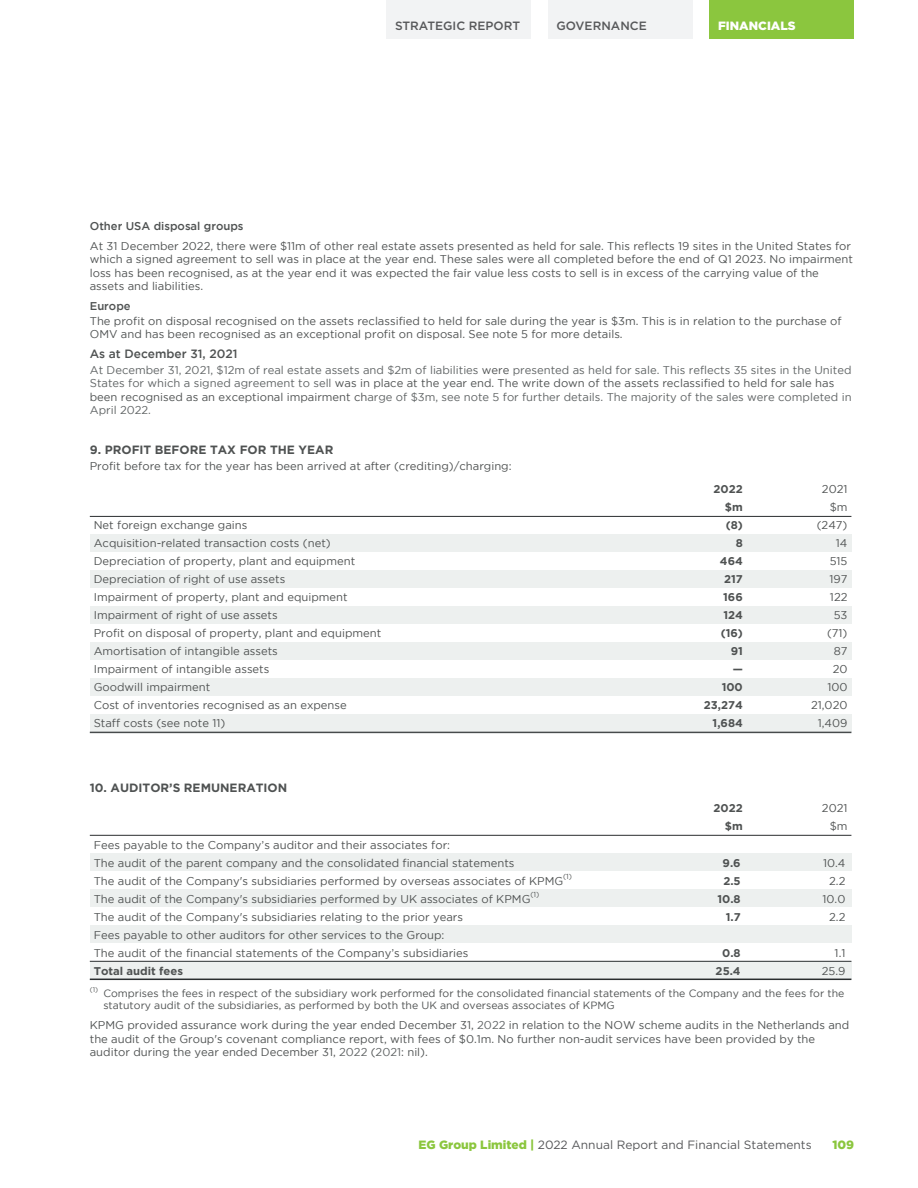
<style>
.page{position:relative;width:918px;height:1188px;background:#fff}
.page>*{position:absolute;margin:0;border:0;box-sizing:border-box;transform-origin:0 0}
.t1{font:12px "Gotham";color:#57585a}
.t2{font:700 12px "Gotham";color:#4f5252}
.t3{font:500 12px "Gotham";color:#57585a}
.t4{font:500 12px "Gotham";color:#4f5252}
.t5{font:900 12px "Gotham";color:#fff}
.t6{font:900 12px "Gotham";color:#8bc63e}
.t7{font:11.25px/13.5px "Gotham Book";color:#4f5252}
.t8{font:11.25px/13.5px "Gotham Book";color:#606465}
.t9{font:700 11.25px "Gotham";color:#4f5252}
.t10{font:500 11.25px "Gotham";color:#4f5252}
.t11{font:10.5px/12.6px "Gotham Book";color:#4f5252}
.t12{font:7.35px "Gotham Book";color:#4f5252}
.t13{font:6.9px "Gotham Book";color:#4f5252}
.s1{color:#4f5252}
.s2{color:#606465}
.s3{font-weight:900;color:#8bc63e}
</style>
<div class="page">
<div style="left:710px;top:0;width:144px;height:38px;background:#8bc63e"></div>
<div style="left:548px;top:0;width:145px;height:38px;background:#f2f3f4"></div>
<div style="left:387px;top:0;width:144px;height:38px;background:#f2f3f4"></div>
<div style="left:747px;top:534px;width:104px;height:18px;background:#edf0ef"></div>
<div style="left:642px;top:534px;width:105px;height:18px;background:#edf0ef"></div>
<div style="left:90px;top:534px;width:552px;height:18px;background:#edf0ef"></div>
<div style="left:642px;top:570px;width:209px;height:18px;background:#edf0ef"></div>
<div style="left:90px;top:570px;width:552px;height:18px;background:#edf0ef"></div>
<div style="left:90px;top:606px;width:552px;height:18px;background:#edf0ef"></div>
<div style="left:642px;top:606px;width:105px;height:18px;background:#edf0ef"></div>
<div style="left:747px;top:606px;width:104px;height:18px;background:#edf0ef"></div>
<div style="left:642px;top:642px;width:209px;height:18px;background:#edf0ef"></div>
<div style="left:90px;top:642px;width:552px;height:18px;background:#edf0ef"></div>
<div style="left:90px;top:678px;width:552px;height:18px;background:#edf0ef"></div>
<div style="left:642px;top:678px;width:105px;height:18px;background:#edf0ef"></div>
<div style="left:747px;top:678px;width:104px;height:18px;background:#edf0ef"></div>
<div style="left:747px;top:714px;width:104px;height:18px;background:#edf0ef"></div>
<div style="left:642px;top:714px;width:105px;height:18px;background:#edf0ef"></div>
<div style="left:90px;top:714px;width:552px;height:18px;background:#edf0ef"></div>
<hr style="left:90px;top:516px;width:761px;height:1px;background:#292d2f">
<hr style="left:90px;top:732px;width:761px;height:1px;background:#474b4c">
<div style="left:90px;top:853px;width:761px;height:18px;background:#edf0ef"></div>
<div style="left:90px;top:889px;width:761px;height:18px;background:#edf0ef"></div>
<div style="left:90px;top:925px;width:761px;height:18px;background:#edf0ef"></div>
<div style="left:642px;top:961px;width:209px;height:18px;background:#edf0ef"></div>
<div style="left:90px;top:961px;width:552px;height:18px;background:#edf0ef"></div>
<hr style="left:90px;top:835px;width:761px;height:1px;background:#292d2f">
<hr style="left:90px;top:961px;width:761px;height:1px;background:#292d2f">
<hr style="left:90px;top:979px;width:761px;height:1px;background:#292d2f">
<p class="t3" style="left:395px;top:18px;width:127px">STRATEGIC REPORT</p>
<p class="t3" style="left:557px;top:18px;width:92px">GOVERNANCE</p>
<p class="t5" style="left:718px;top:17px;width:79px">FINANCIALS</p>
<p class="t10" style="left:90px;top:219px;width:155px">Other USA disposal groups</p>
<p class="t7" style="left:90px;top:239px;width:765px">At 31 December 2022, there were $11m of other real estate assets presented as held for sale. This reflects 19 sites in the United States for which a signed agreement to sell was in place at the year end. These sales were all completed before the end of Q1 2023. No impairment loss has been recognised, as at the year end it was expected the fair value less costs to sell is in excess of the carrying value of the assets and liabilities.</p>
<p class="t10" style="left:90px;top:299px;width:42px">Europe</p>
<p class="t7" style="left:90px;top:314px;width:753px">The profit on disposal recognised on the assets reclassified to held for sale during the year is $3m. This is in relation to the purchase of<br>OMV and has been recognised as an exceptional profit on disposal. See note 5 for more details.</p>
<p class="t4" style="left:90px;top:346px;width:149px">As at December 31, 2021</p>
<p class="t8" style="left:90px;top:363px;width:763px">At December 31, 2021, $12m of real estate assets and $2m of liabilities <span class="s1">were</span> presented as held for sale. This reflects 35 sites in the United States for which a signed agreement to sell <span class="s1">was in place at the year end. The write down of the assets reclassified to held for sale has been recognised as an exceptional impairment ch</span>arge of $3m, see note 5 for further details. The majority of the sales were completed in April 2022.</p>
<p class="t2" style="left:90px;top:442px;width:245px">9. PROFIT BEFORE TAX FOR THE YEAR</p>
<p class="t7" style="left:90px;top:459px;width:423px">Profit before tax for the year has been arrived at after (crediting)/charging:</p>
<p class="t9" style="left:714px;top:482px;width:31px">2022</p>
<p class="t7" style="left:822px;top:482px;width:27px">2021</p>
<p class="t9" style="left:725px;top:500px;width:19px">$m</p>
<p class="t7" style="left:830px;top:500px;width:19px">$m</p>
<p class="t7" style="left:94px;top:518px;width:155px">Net foreign exchange gains</p>
<p class="t9" style="left:726px;top:518px;width:19px">(8)</p>
<p class="t7" style="left:817px;top:518px;width:32px">(247)</p>
<p class="t7" style="left:94px;top:536px;width:239px">Acquisition-related transaction costs (net)</p>
<p class="t9" style="left:736px;top:536px;width:9px">8</p>
<p class="t7" style="left:836px;top:536px;width:13px">14</p>
<p class="t7" style="left:94px;top:554px;width:263px">Depreciation of property, plant and equipment</p>
<p class="t9" style="left:720px;top:554px;width:24px">464</p>
<p class="t7" style="left:830px;top:554px;width:19px">515</p>
<p class="t7" style="left:94px;top:572px;width:193px">Depreciation of right of use assets</p>
<p class="t9" style="left:724px;top:572px;width:20px">217</p>
<p class="t7" style="left:829px;top:572px;width:20px">197</p>
<p class="t7" style="left:94px;top:590px;width:256px">Impairment of property, plant and equipment</p>
<p class="t9" style="left:723px;top:590px;width:21px">166</p>
<p class="t7" style="left:830px;top:590px;width:19px">122</p>
<p class="t7" style="left:94px;top:608px;width:186px">Impairment of right of use assets</p>
<p class="t9" style="left:723px;top:608px;width:21px">124</p>
<p class="t7" style="left:834px;top:608px;width:15px">53</p>
<p class="t7" style="left:94px;top:626px;width:289px">Profit on disposal of property, plant and equipment</p>
<p class="t9" style="left:721px;top:626px;width:24px">(16)</p>
<p class="t7" style="left:827px;top:626px;width:22px">(71)</p>
<p class="t7" style="left:94px;top:644px;width:186px">Amortisation of intangible assets</p>
<p class="t9" style="left:731px;top:644px;width:14px">91</p>
<p class="t7" style="left:834px;top:644px;width:15px">87</p>
<p class="t7" style="left:94px;top:662px;width:177px">Impairment of intangible assets</p>
<p class="t9" style="left:733px;top:662px;width:12px">—</p>
<p class="t7" style="left:833px;top:662px;width:16px">20</p>
<p class="t7" style="left:94px;top:680px;width:118px">Goodwill impairment</p>
<p class="t9" style="left:722px;top:680px;width:23px">100</p>
<p class="t7" style="left:827px;top:680px;width:22px">100</p>
<p class="t7" style="left:94px;top:698px;width:255px">Cost of inventories recognised as an expense</p>
<p class="t9" style="left:704px;top:698px;width:40px">23,274</p>
<p class="t7" style="left:811px;top:698px;width:38px">21,020</p>
<p class="t7" style="left:94px;top:716px;width:133px">Staff costs (see note 11)</p>
<p class="t9" style="left:713px;top:716px;width:32px">1,684</p>
<p class="t7" style="left:818px;top:716px;width:31px">1,409</p>
<p class="t2" style="left:90px;top:780px;width:199px">10. AUDITOR’S REMUNERATION</p>
<p class="t7" style="left:94px;top:836px;width:422px;line-height:18px">Fees payable to the Company’s auditor and their associates for:<br>The audit of the parent company and the consolidated financial statements</p>
<p class="t9" style="left:714px;top:801px;width:31px">2022</p>
<p class="t7" style="left:822px;top:801px;width:27px">2021</p>
<p class="t9" style="left:725px;top:819px;width:19px">$m</p>
<p class="t7" style="left:830px;top:819px;width:19px">$m</p>
<p class="t9" style="left:723px;top:855px;width:20px">9.6</p>
<p class="t7" style="left:823px;top:856px;width:24px">10.4</p>
<p class="t7" style="left:94px;top:874px;width:471px">The audit of the Company's subsidiaries performed by overseas associates of KPMG</p>
<p class="t12" style="left:563px;top:872px;width:10px">(1)</p>
<p class="t9" style="left:723px;top:873px;width:19px">2.5</p>
<p class="t7" style="left:829px;top:874px;width:18px">2.2</p>
<p class="t7" style="left:94px;top:892px;width:438px">The audit of the Company's subsidiaries performed by UK associates of KPMG</p>
<p class="t12" style="left:530px;top:890px;width:10px">(1)</p>
<p class="t9" style="left:717px;top:891px;width:25px">10.8</p>
<p class="t7" style="left:823px;top:892px;width:24px">10.0</p>
<p class="t7" style="left:94px;top:910px;width:371px">The audit of the Company's subsidiaries relating to the prior years</p>
<p class="t9" style="left:726px;top:909px;width:16px">1.7</p>
<p class="t7" style="left:829px;top:910px;width:18px">2.2</p>
<p class="t7" style="left:94px;top:926px;width:376px;line-height:18px">Fees payable to other auditors for other services to the Group:<br>The audit of the financial statements of the Company’s subsidiaries</p>
<p class="t9" style="left:722px;top:945px;width:20px">0.8</p>
<p class="t7" style="left:835px;top:946px;width:12px">1.1</p>
<p class="t9" style="left:94px;top:963px;width:91px">Total audit fees</p>
<p class="t9" style="left:716px;top:963px;width:27px">25.4</p>
<p class="t7" style="left:822px;top:964px;width:25px">25.9</p>
<p class="t13" style="left:90px;top:985px;width:10px">(1)</p>
<p class="t11" style="left:103px;top:986px;width:742px">Comprises the fees in respect of the subsidiary work performed for the consolidated financial statements of the Company and the fees for the statutory audit of the subsidiaries, as performed by both the UK and overseas associates of KPMG</p>
<p class="t7" style="left:90px;top:1018px;width:761px">KPMG provided assurance work during the year ended December 31, <span class="s2">2022</span> in relation to the NOW scheme audits in the Netherlands and the audit of the Group's covenant compliance report, with fees of $0.1m. No further non-audit services have been provided by the auditor during the year ended December 31, <span class="s2">2022</span> (<span class="s2">2021</span>: nil).</p>
<p class="t1" style="left:419px;top:1137px;width:395px"><span class="s3">EG Group Limited |</span> 2022 Annual Report and Financial Statements</p>
<p class="t6" style="left:832px;top:1137px;width:23px">109</p>
</div>
